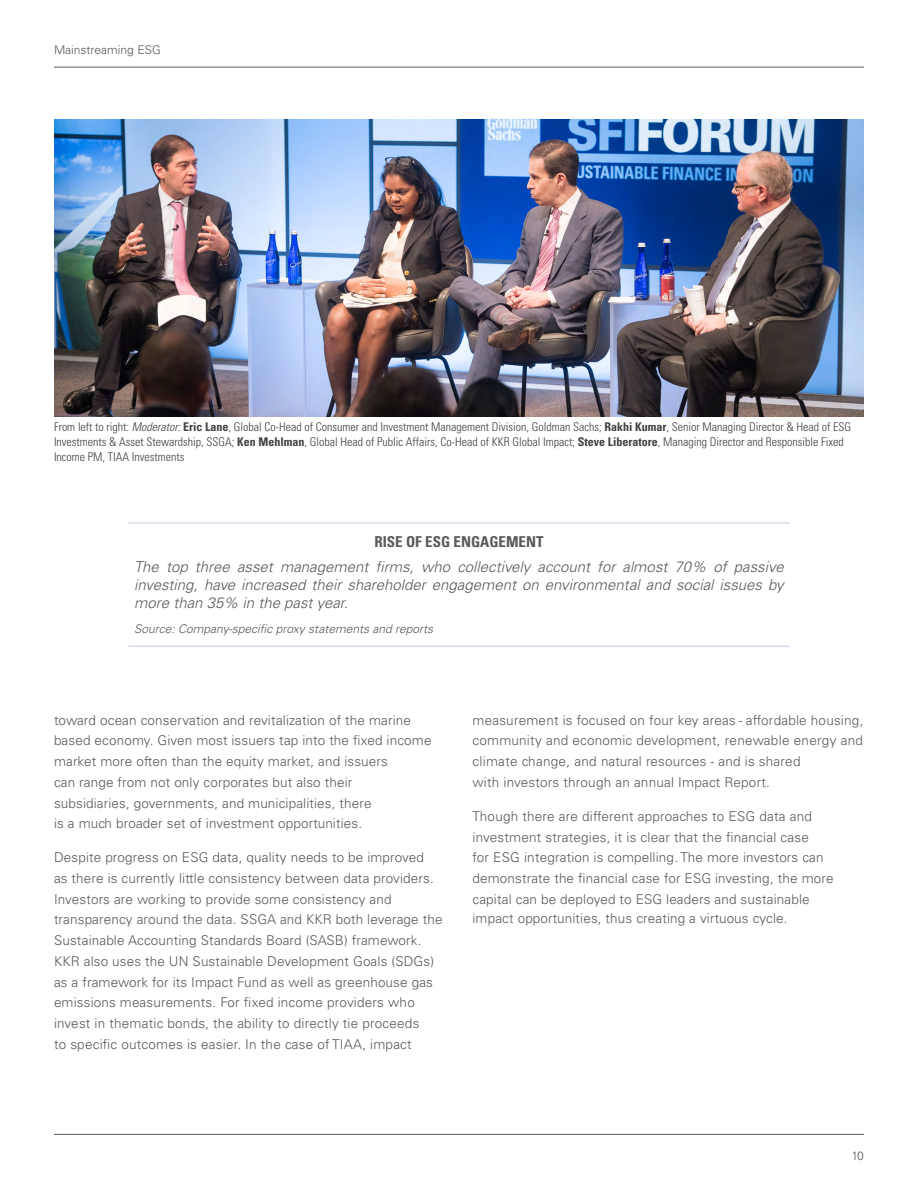
<style>
.page{position:relative;width:918px;height:1188px;background:#fff}
.page>*{position:absolute;margin:0;border:0;box-sizing:border-box;transform-origin:0 0}
.t1{font:italic 300 15px/18px "Univers LT Std";color:#58595b;text-align:justify}
.t2{font:700 condensed 15px "Univers LT Std";color:#58595b}
.t3{font:300 13.5px/20.7px "Univers LT Std";letter-spacing:.01em;color:#58595b}
.t4{font:300 condensed 12px/15px "Univers LT Std";color:#414042}
.t5{font:italic 300 12px "Univers LT Std";color:#58595b}
.t6{font:300 12px "Univers LT Std";color:#58595b}
.s1{font-style:italic}
.s2{font-weight:700}
</style>
<div class="page">
<hr style="left:54px;top:67px;width:810px;height:1px;background:#58595b">
<hr style="left:54px;top:1134px;width:810px;height:1px;background:#58595b">
<img style="left:54px;top:120px;width:810px;height:297px">
<hr style="left:128px;top:522px;width:662px;height:2px;background:#d4dcec">
<hr style="left:128px;top:646px;width:662px;height:1px;background:#d4dcec">
<p class="t6" style="left:54px;top:43px;width:108px">Mainstreaming ESG</p>
<p class="t4" style="left:54px;top:419px;width:799px">From left to right: <span class="s1">Moderator:</span> <span class="s2">Eric Lane</span>, Global Co-Head of Consumer and Investment Management Division, Goldman Sachs; <span class="s2">Rakhi Kumar</span>, Senior Managing Director &amp; Head of ESG<br>Investments &amp; Asset Stewardship, SSGA; <span class="s2">Ken Mehlman</span>, Global Head of Public Affairs, Co-Head of KKR Global Impact; <span class="s2">Steve Liberatore</span>, Managing Director and Responsible Fixed<br>Income PM, TIAA Investments</p>
<p class="t2" style="left:374px;top:533px;width:171px">RISE OF ESG ENGAGEMENT</p>
<p class="t1" style="left:134px;top:558px;width:651px">The top three asset management firms, who collectively account for almost 70% of passive investing, have increased their shareholder engagement on environmental and social issues by more than 35% in the past year.</p>
<p class="t5" style="left:134px;top:621px;width:300px">Source: Company-specific proxy statements and reports</p>
<p class="t3" style="left:54px;top:710px;width:379px">toward ocean conservation and revitalization of the marine based economy. Given most issuers tap into the fixed income market more often than the equity market, and issuers<br>can range from not only corporates but also their subsidiaries, governments, and municipalities, there<br>is a much broader set of investment opportunities.</p>
<p class="t3" style="left:54px;top:847px;width:390px">Despite progress on ESG data, quality needs to be improved<br>as there is currently little consistency between data providers.<br>Investors are working to provide some consistency and transparency around the data. SSGA and KKR both leverage the Sustainable Accounting Standards Board (SASB) framework.<br>KKR also uses the UN Sustainable Development Goals (SDGs) as a framework for its Impact Fund as well as greenhouse gas emissions measurements. For fixed income providers who invest in thematic bonds, the ability to directly tie proceeds<br>to specific outcomes is easier. In the case of TIAA, impact</p>
<p class="t3" style="left:472px;top:710px;width:393px">measurement is focused on four key areas - affordable housing, community and economic development, renewable energy and climate change, and natural resources - and is shared<br>with investors through an annual Impact Report.</p>
<p class="t3" style="left:472px;top:806px;width:363px">Though there are different approaches to ESG data and investment strategies, it is clear that the financial case<br>for ESG integration is compelling. The more investors can demonstrate the financial case for ESG investing, the more capital can be deployed to ESG leaders and sustainable impact opportunities, thus creating a virtuous cycle.</p>
<p class="t6" style="left:852px;top:1148px;width:14px">10</p>
</div>
